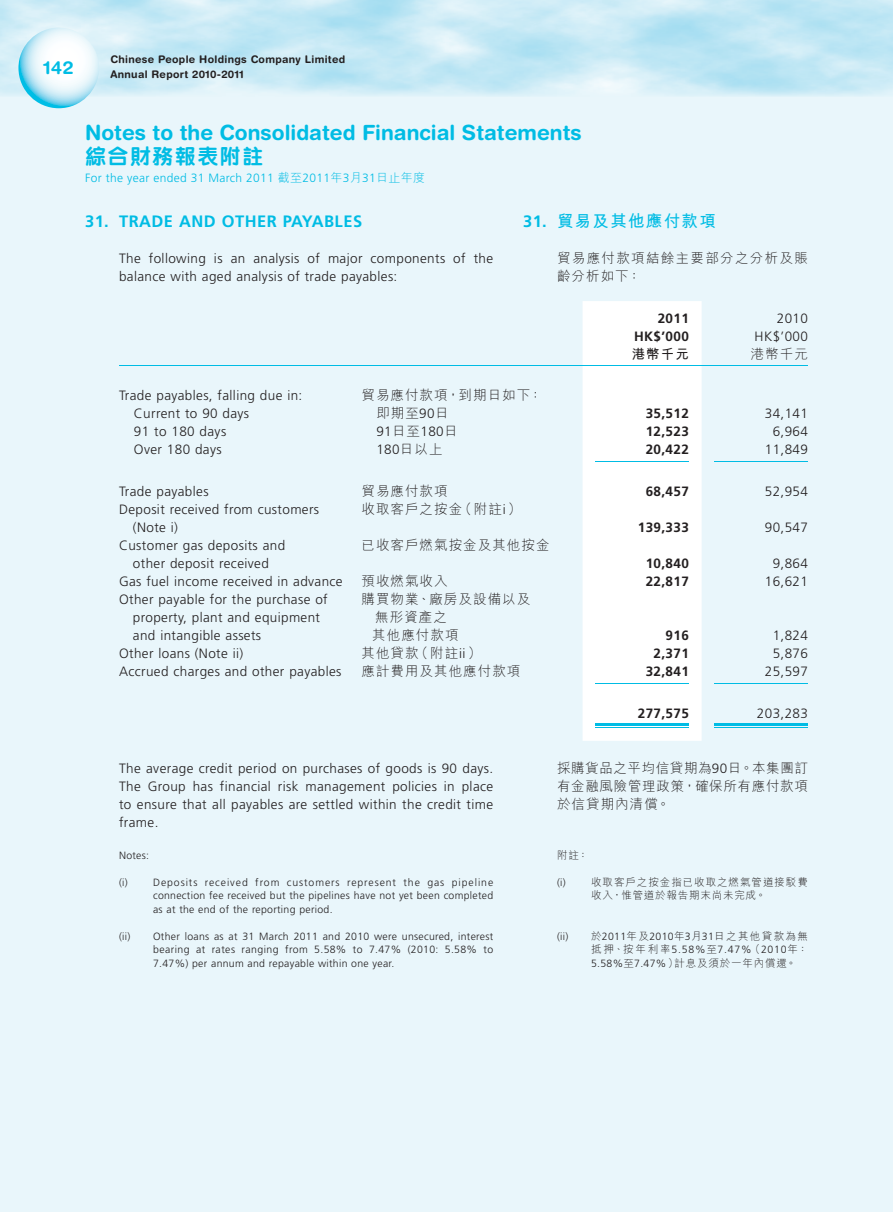
<style>
.page{position:relative;width:893px;height:1212px;background:#e9f6fb}
.page>*{position:absolute;margin:0;border:0;box-sizing:border-box;transform-origin:0 0}
.t1{font:700 21px "Helvetica Rounded LT Std";color:#00bce4}
.t2{font:21px "M Yuen HK Xbold E Ten B5 H";letter-spacing:.07em;color:#00bce4}
.t3{font:700 18px "Helvetica Rounded LT Std";color:#00bce4}
.t4{font:700 16.5px "Frutiger LT Std";letter-spacing:.03em;color:#00bce4}
.t5{font:16.5px "M Hei HK Bold E Ten B5 H";letter-spacing:.08em;color:#00bce4}
.t6{font:300 13.5px/18px "Frutiger LT Std";letter-spacing:.03em;color:#231f20}
.t7{font:13.5px/18px "M Hei HK Light E Ten B5 H";letter-spacing:.08em;color:#231f20;text-align:justify}
.t8{font:700 13.5px "Frutiger LT Std";letter-spacing:.03em;color:#231f20}
.t9{font:13.5px/18px "M Hei HK Light E Ten B5 H";letter-spacing:.1em;color:#231f20}
.t10{font:13.5px "M Hei HK Bold E Ten B5 H";color:#231f20}
.t11{font:300 12px "Frutiger LT Std";letter-spacing:.03em;color:#00bce4}
.t12{font:300 10.5px/13.5px "Frutiger LT Std";letter-spacing:.03em;color:#231f20;text-align:justify}
.t13{font:10.5px/13.5px "M Hei HK Light E Ten B5 H";letter-spacing:.09em;color:#231f20}
.t14{font:700 10.5px/15px "Helvetica Rounded LT Std";letter-spacing:.03em;color:#231f20}
.t15{font:10.5px "M Hei HK Light E Ten B5 H";letter-spacing:.13em;color:#231f20}
.s1{font-family:"M Hei HK Light E Ten B5 H";font-weight:400}
.s2{font-family:"Frutiger LT Std";font-weight:700}
.s3{font-family:"Frutiger LT Std";font-weight:300}
</style>
<div class="page">
<img style="left:0;top:0;width:893px;height:96px">
<svg style="left:18px;top:28px;width:81px;height:80px"></svg>
<div style="left:583px;top:301px;width:119px;height:440px;background:#fff"></div>
<hr style="left:119px;top:365px;width:242px;height:1px;background:#00bce4">
<hr style="left:361px;top:365px;width:222px;height:1px;background:#00bce4">
<hr style="left:583px;top:365px;width:119px;height:1px;background:#00bce4">
<hr style="left:702px;top:365px;width:106px;height:1px;background:#00bce4">
<hr style="left:595px;top:461px;width:94px;height:1px;background:#00bce4">
<hr style="left:714px;top:461px;width:94px;height:1px;background:#00bce4">
<hr style="left:595px;top:683px;width:94px;height:1px;background:#00bce4">
<hr style="left:714px;top:683px;width:94px;height:1px;background:#00bce4">
<hr style="left:595px;top:723px;width:94px;height:3px;background:#00bce4">
<hr style="left:595px;top:727px;width:94px;height:1px;background:#00bce4">
<hr style="left:714px;top:723px;width:94px;height:3px;background:#00bce4">
<hr style="left:714px;top:727px;width:94px;height:1px;background:#00bce4">
<h2 class="t3" style="left:43px;top:61px;width:32px">142</h2>
<p class="t14" style="left:110px;top:53px;width:236px">Chinese People Holdings Company Limited<br>Annual Report 2010-2011</p>
<h1 class="t1" style="left:85px;top:125px;width:498px">Notes to the Consolidated Financial Statements</h1>
<h1 class="t2" style="left:85px;top:149px;width:180px">綜合財務報表附註</h1>
<p class="t11" style="left:85px;top:172px;width:342px">For the year ended 31 March 2011 <span class="s1">截至</span>2011<span class="s1">年</span>3<span class="s1">月</span>31<span class="s1">日止年度</span></p>
<p class="t5" style="left:523px;top:215px;width:194px"><span class="s2">31.</span> 貿易及其他應付款項</p>
<p class="t9" style="left:557px;top:251px;width:252px">貿易應付款項結餘主要部分之分析及賬齡分析如下：</p>
<p class="t4" style="left:85px;top:214px;width:279px">31. TRADE AND OTHER PAYABLES</p>
<p class="t6" style="left:119px;top:250px;width:376px">The following is an analysis of major components of the balance with aged analysis of trade payables:</p>
<p class="t8" style="left:658px;top:312px;width:33px">2011</p>
<p class="t6" style="left:777px;top:310px;width:33px">2010</p>
<p class="t8" style="left:634px;top:330px;width:56px">HK$’000</p>
<p class="t6" style="left:755px;top:328px;width:55px">HK$’000</p>
<p class="t10" style="left:632px;top:349px;width:59px">港幣千元</p>
<p class="t7" style="left:751px;top:347px;width:59px">港幣千元</p>
<p class="t6" style="left:119px;top:387px;width:185px">Trade payables, falling due in:</p>
<p class="t7" style="left:361px;top:387px;width:183px">貿易應付款項，到期日如下：</p>
<p class="t6" style="left:134px;top:405px;width:117px">Current to 90 days</p>
<p class="t7" style="left:376px;top:405px;width:74px">即期至<span class="s3">90</span>日</p>
<p class="t8" style="left:646px;top:406px;width:45px">35,512</p>
<p class="t6" style="left:765px;top:405px;width:45px">34,141</p>
<p class="t6" style="left:134px;top:423px;width:94px">91 to 180 days</p>
<p class="t6" style="left:376px;top:423px;width:83px">91<span class="s1">日至</span>180<span class="s1">日</span></p>
<p class="t8" style="left:646px;top:424px;width:45px">12,523</p>
<p class="t6" style="left:773px;top:423px;width:37px">6,964</p>
<p class="t6" style="left:134px;top:441px;width:89px">Over 180 days</p>
<p class="t6" style="left:376px;top:441px;width:68px">180<span class="s1">日以上</span></p>
<p class="t8" style="left:646px;top:442px;width:45px">20,422</p>
<p class="t6" style="left:765px;top:441px;width:45px">11,849</p>
<p class="t6" style="left:119px;top:483px;width:91px">Trade payables</p>
<p class="t7" style="left:361px;top:483px;width:88px">貿易應付款項</p>
<p class="t8" style="left:646px;top:484px;width:45px">68,457</p>
<p class="t6" style="left:765px;top:483px;width:45px">52,954</p>
<p class="t6" style="left:133px;top:501px;width:188px;text-indent:-14px">Deposit received from customers (Note i)</p>
<p class="t7" style="left:361px;top:501px;width:162px">收取客戶之按金（附註<span class="s3">i</span>）</p>
<p class="t8" style="left:638px;top:520px;width:53px">139,333</p>
<p class="t6" style="left:765px;top:519px;width:45px">90,547</p>
<p class="t6" style="left:119px;top:537px;width:168px;text-align:center">Customer gas deposits and other deposit received</p>
<p class="t7" style="left:361px;top:537px;width:190px">已收客戶燃氣按金及其他按金</p>
<p class="t8" style="left:646px;top:556px;width:45px">10,840</p>
<p class="t6" style="left:773px;top:555px;width:37px">9,864</p>
<p class="t6" style="left:119px;top:573px;width:225px">Gas fuel income received in advance</p>
<p class="t7" style="left:361px;top:573px;width:88px">預收燃氣收入</p>
<p class="t8" style="left:646px;top:574px;width:45px">22,817</p>
<p class="t6" style="left:765px;top:573px;width:45px">16,621</p>
<p class="t6" style="left:133px;top:591px;width:196px;text-indent:-14px">Other payable for the purchase of property, plant and equipment and intangible assets</p>
<p class="t7" style="left:372px;top:591px;width:160px;text-align:left;text-indent:-11px">購買物業、廠房及設備以及無形資產之<br>其他應付款項</p>
<p class="t8" style="left:666px;top:628px;width:25px">916</p>
<p class="t6" style="left:773px;top:627px;width:37px">1,824</p>
<p class="t6" style="left:119px;top:645px;width:126px">Other loans (Note ii)</p>
<p class="t7" style="left:361px;top:645px;width:121px">其他貸款（附註<span class="s3">ii</span>）</p>
<p class="t8" style="left:654px;top:646px;width:37px">2,371</p>
<p class="t6" style="left:773px;top:645px;width:37px">5,876</p>
<p class="t6" style="left:119px;top:663px;width:224px">Accrued charges and other payables</p>
<p class="t7" style="left:361px;top:663px;width:161px">應計費用及其他應付款項</p>
<p class="t8" style="left:646px;top:664px;width:45px">32,841</p>
<p class="t6" style="left:765px;top:663px;width:45px">25,597</p>
<p class="t8" style="left:638px;top:706px;width:53px">277,575</p>
<p class="t6" style="left:757px;top:705px;width:53px">203,283</p>
<p class="t6" style="left:119px;top:760px;width:376px;text-align:justify">The average credit period on purchases of goods is 90 days.<br>The Group has financial risk management policies in place to ensure that all payables are settled within the credit time frame.</p>
<p class="t12" style="left:119px;top:849px;width:32px">Notes:</p>
<p class="t12" style="left:119px;top:876px;width:10px">(i)</p>
<p class="t12" style="left:153px;top:876px;width:342px">Deposits received from customers represent the gas pipeline connection fee received but the pipelines have not yet been completed as at the end of the reporting period.</p>
<p class="t12" style="left:119px;top:930px;width:13px">(ii)</p>
<p class="t12" style="left:153px;top:930px;width:342px">Other loans as at 31 March 2011 and 2010 were unsecured, interest bearing at rates ranging from 5.58% to 7.47% (2010: 5.58% to 7.47%) per annum and repayable within one year.</p>
<p class="t7" style="left:557px;top:761px;width:252px">採購貨品之平均信貸期為<span class="s3">90</span>日。本集團訂有金融風險管理政策，確保所有應付款項於信貸期內清償。</p>
<p class="t13" style="left:557px;top:849px;width:33px">附註：</p>
<p class="t12" style="left:557px;top:876px;width:10px">(i)</p>
<p class="t13" style="left:591px;top:876px;width:218px">收取客戶之按金指已收取之燃氣管道接駁費收入，惟管道於報告期末尚未完成。</p>
<p class="t12" style="left:557px;top:930px;width:13px">(ii)</p>
<p class="t15" style="left:591px;top:932px;width:218px">於<span class="s3">2011</span>年及<span class="s3">2010</span>年<span class="s3">3</span>月<span class="s3">31</span>日之其他貸款為無</p>
<p class="t12" style="left:591px;top:943px;width:218px"><span class="s1">抵押、按年利率</span>5.58%<span class="s1">至</span>7.47%<span class="s1">（</span>2010<span class="s1">年：</span></p>
<p class="t13" style="left:591px;top:957px;width:207px"><span class="s3">5.58%</span>至<span class="s3">7.47%</span>）計息及須於一年內償還。</p>
</div>
